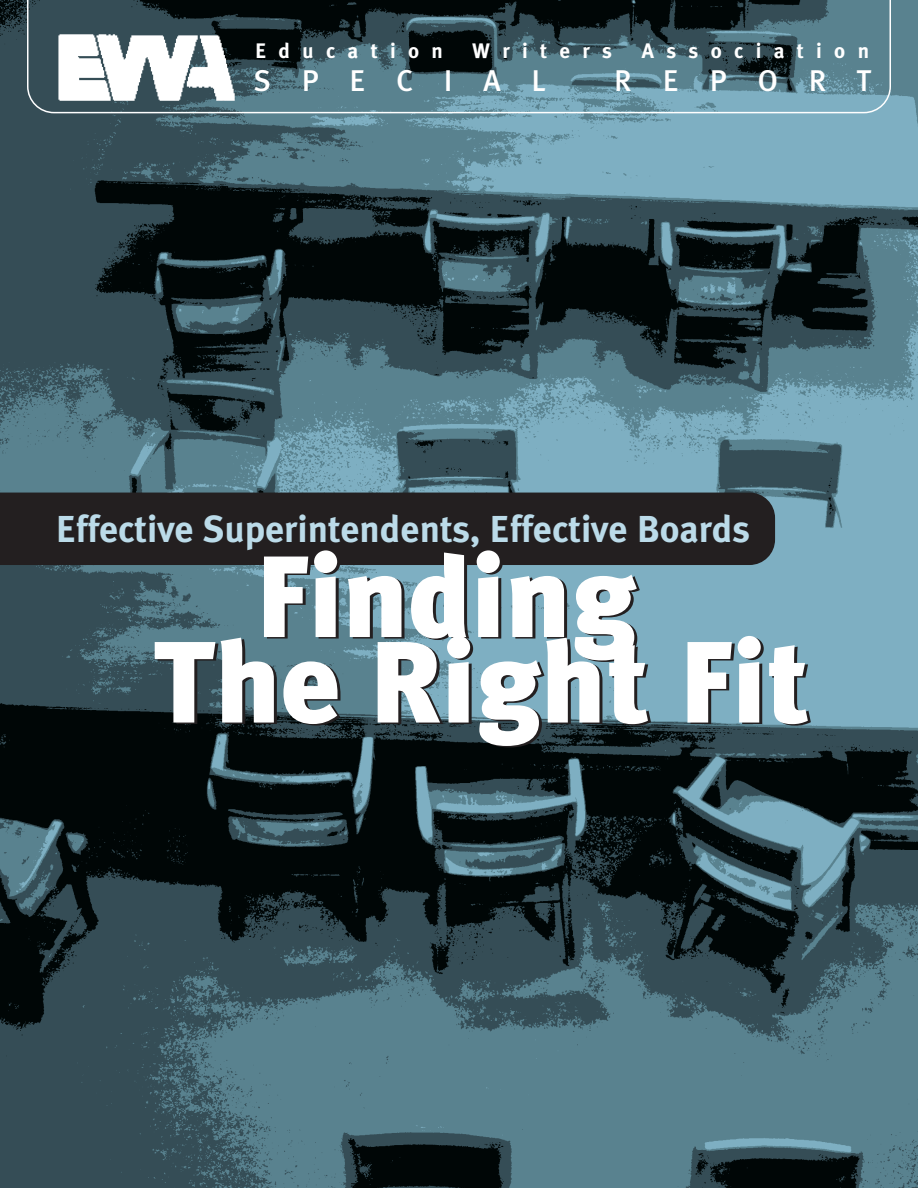
<style>
.page{position:relative;width:918px;height:1188px;background:#fff}
.page>*{position:absolute;margin:0;border:0;box-sizing:border-box;transform-origin:0 0}
.t1{font:900 115.5px/85.5px "Meta Plus";color:#fff}
.t2{font:700 37.5px "Meta Plus";color:#bbdbe9}
.t3{font:500 30px "Meta Plus";letter-spacing:1.03em;color:#fff}
.t4{font:700 21px "Meta Plus";letter-spacing:.585em;color:#fff}
</style>
<div class="page">
<img style="left:0;top:0;width:918px;height:1188px">
<svg style="left:27px;top:0;width:864px;height:113px;background:#405c66"></svg>
<img style="left:54px;top:31px;width:184px;height:72px">
<div style="left:0;top:493px;width:775px;height:72px;background:#231f20"></div>
<p class="t4" style="left:255px;top:44px;width:189px">Education</p>
<p class="t4" style="left:472px;top:44px;width:141px">Writers</p>
<p class="t4" style="left:642px;top:44px;width:229px">Association</p>
<p class="t3" style="left:254px;top:71px;width:294px">SPECIAL</p>
<p class="t3" style="left:614px;top:71px;width:259px">REPORT</p>
<p class="t2" style="left:56px;top:516px;width:696px">Effective Superintendents, Effective Boards</p>
<h1 class="t1" style="left:153px;top:567px;width:658px;text-indent:101px">Finding<br>The Right Fit</h1>
</div>
